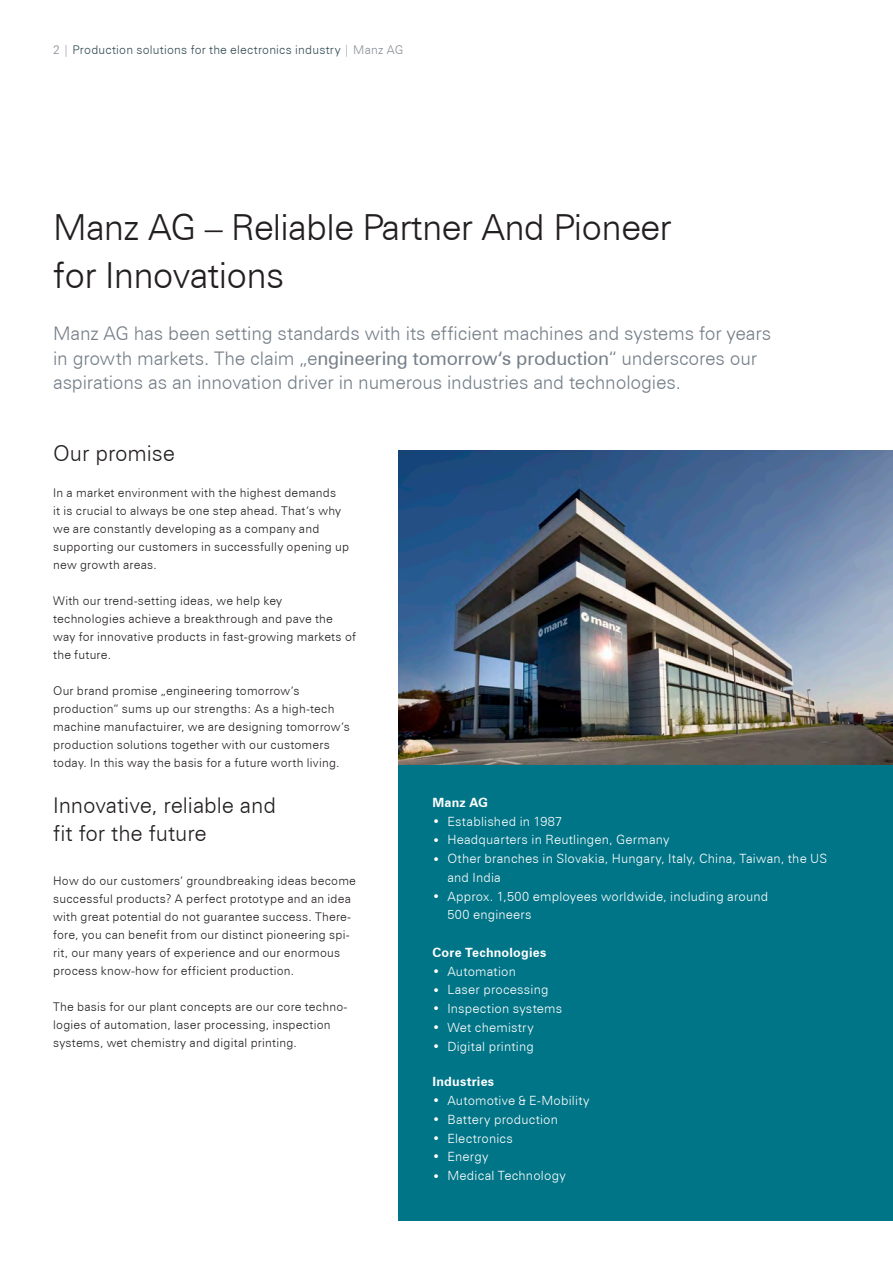
<style>
.page{position:relative;width:893px;height:1263px;background:#fff}
.page>*{position:absolute;margin:0;border:0;box-sizing:border-box;transform-origin:0 0}
.t1{font:300 36px "Zurich BT";letter-spacing:-.02em;color:#231f20}
.t2{font:300 21.75px/27.8px "Zurich BT";color:#231f20}
.t3{font:300 18.75px/24.8px "Zurich BT";letter-spacing:-.01em;color:#757f88}
.t4{font:300 12.75px "Zurich BT";letter-spacing:.015em;color:#fff}
.t5{font:700 12.75px "Zurich BT";letter-spacing:.02em;color:#fff}
.t6{font:300 12px/18px "Zurich BT";letter-spacing:.02em;color:#231f20}
.t7{font:300 12px "Zurich BT";letter-spacing:.02em;color:#344c55}
.s1{color:#878f97}
.s2{font-weight:400}
</style>
<div class="page">
<div style="left:398px;top:763px;width:495px;height:457px;background:#007587"></div>
<img style="left:399px;top:451px;width:494px;height:313px">
<hr style="left:892px;top:765px;width:1px;height:445px;background:#eef0f1">
<p class="t7" style="left:53px;top:42px;width:352px"><span class="s1">2 |</span> Production solutions for the electronics industry <span class="s1">| Manz AG</span></p>
<p class="t1" style="left:53px;top:205px;width:620px">Manz AG – Reliable Partner And Pioneer</p>
<p class="t1" style="left:53px;top:253px;width:233px">for Innovations</p>
<p class="t3" style="left:53px;top:321px;width:720px">Manz AG has been setting standards with its efficient machines and systems for years</p>
<p class="t3" style="left:53px;top:345px;width:705px">in growth markets. The claim „e<span class="s2">ngineering tomorrow‘s production</span>“ underscores our aspirations as an innovation driver in numerous industries and technologies.</p>
<p class="t2" style="left:53px;top:439px;width:123px">Our promise</p>
<p class="t6" style="left:53px;top:484px;width:297px">In a market environment with the highest demands<br>it is crucial to always be one step ahead. That‘s why we are constantly developing as a company and supporting our customers in successfully opening up new growth areas.</p>
<p class="t6" style="left:53px;top:592px;width:304px">With our trend-setting ideas, we help key technologies achieve a breakthrough and pave the way for innovative products in fast-growing markets of the future.</p>
<p class="t6" style="left:53px;top:682px;width:298px">Our brand promise „engineering tomorrow‘s production“ sums up our strengths: As a high-tech machine manufactuirer, we are designing tomorrow‘s production solutions together with our customers today. In this way the basis for a future worth living.</p>
<p class="t2" style="left:53px;top:791px;width:224px">Innovative, reliable and fit for the future</p>
<p class="t6" style="left:53px;top:872px;width:304px">How do our customers‘ groundbreaking ideas become successful products? A perfect prototype and an idea with great potential do not guarantee success. There&shy;fore, you can benefit from our distinct pioneering spi&shy;rit, our many years of experience and our enormous process know-how for efficient production.</p>
<p class="t6" style="left:53px;top:998px;width:296px">The basis for our plant concepts are our core techno&shy;logies of automation, laser processing, inspection systems, wet chemistry and digital printing.</p>
<p class="t5" style="left:432px;top:795px;width:57px">Manz AG</p>
<p class="t4" style="left:432px;top:813px;width:131px">• Established in 1987</p>
<p class="t4" style="left:432px;top:832px;width:238px">• Headquarters in Reutlingen, Germany</p>
<p class="t4" style="left:432px;top:851px;width:396px">• Other branches in Slovakia, Hungary, Italy, China, Taiwan, the US</p>
<p class="t4" style="left:447px;top:870px;width:55px">and India</p>
<p class="t4" style="left:432px;top:888px;width:337px">• Approx. 1,500 employees worldwide, including around</p>
<p class="t4" style="left:447px;top:907px;width:86px">500 engineers</p>
<p class="t5" style="left:432px;top:945px;width:115px">Core Technologies</p>
<p class="t4" style="left:432px;top:963px;width:85px">• Automation</p>
<p class="t4" style="left:432px;top:982px;width:118px">• Laser processing</p>
<p class="t4" style="left:432px;top:1001px;width:131px">• Inspection systems</p>
<p class="t4" style="left:432px;top:1020px;width:103px">• Wet chemistry</p>
<p class="t4" style="left:432px;top:1038px;width:103px">• Digital printing</p>
<p class="t5" style="left:432px;top:1074px;width:63px">Industries</p>
<p class="t4" style="left:432px;top:1093px;width:159px">• Automotive &amp; E-Mobility</p>
<p class="t4" style="left:432px;top:1112px;width:127px">• Battery production</p>
<p class="t4" style="left:432px;top:1130px;width:82px">• Electronics</p>
<p class="t4" style="left:432px;top:1149px;width:57px">• Energy</p>
<p class="t4" style="left:432px;top:1168px;width:135px">• Medical Technology</p>
</div>
